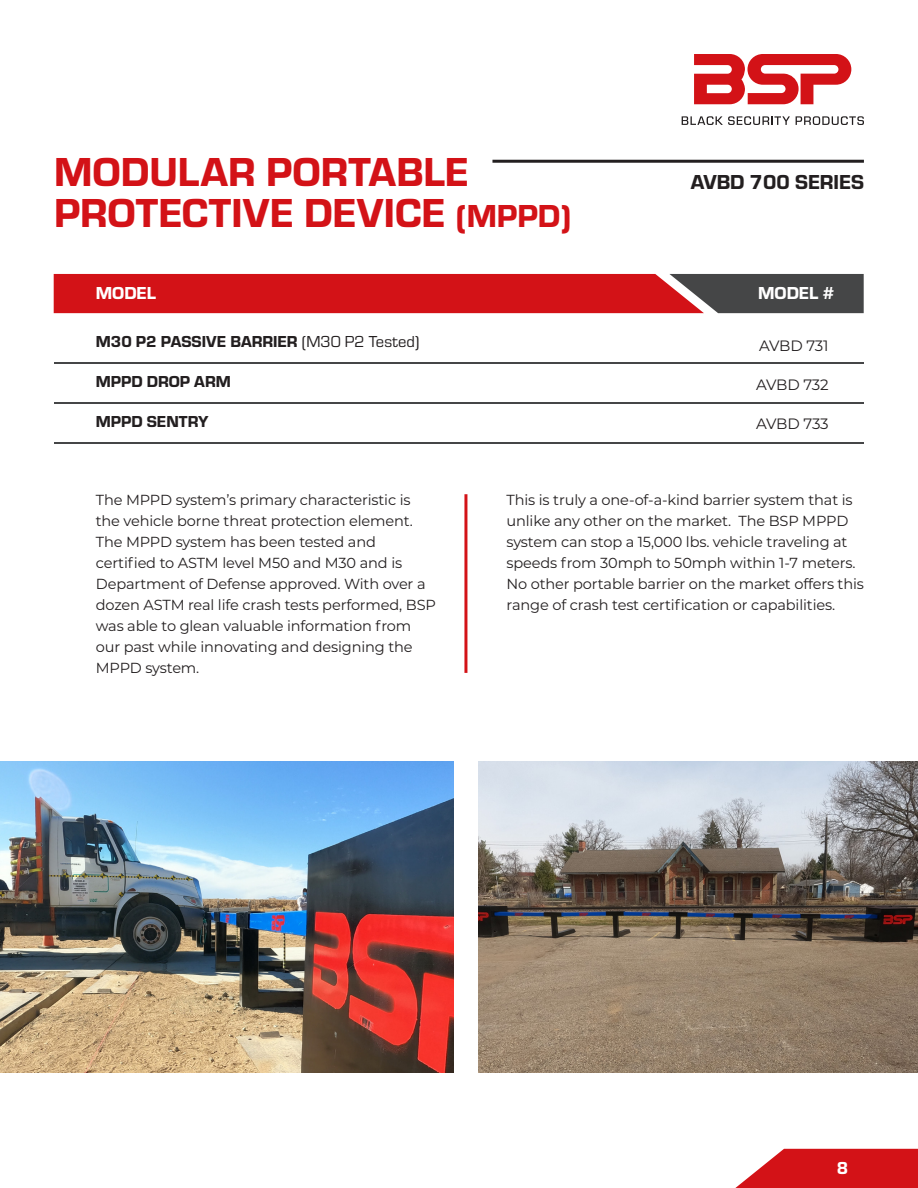
<style>
.page{position:relative;width:918px;height:1188px;background:#fff}
.page>*{position:absolute;margin:0;border:0;box-sizing:border-box;transform-origin:0 0}
.t1{font:42px "Eurostile Hea";color:#d31217}
.t2{font:21px "Eurostile Hea";color:#231f20}
.t3{font:18px "Eurostile Hea";color:#fff}
.t4{font:16.5px "Eurostile Hea";color:#231f20}
.t5{font:15px "Montserrat";letter-spacing:-.02em;color:#231f20}
.t6{font:14.55px/21px "Montserrat";letter-spacing:-.01em;color:#231f20}
.s1{font-size:33px}
.s2{font-family:"Eurostile"}
</style>
<div class="page">
<svg style="left:735px;top:1149px;width:183px;height:39px;background:#d83136"></svg>
<svg style="left:694px;top:54px;width:157px;height:50px"></svg>
<svg style="left:682px;top:116px;width:108px;height:9px"></svg>
<svg style="left:796px;top:116px;width:68px;height:9px"></svg>
<hr style="left:54px;top:363px;width:810px;height:1px;background:#454647">
<hr style="left:54px;top:402px;width:810px;height:2px;background:#454647">
<svg style="left:54px;top:274px;width:810px;height:39px;background:#b52125"></svg>
<hr style="left:54px;top:442px;width:810px;height:1px;background:#454647">
<img style="left:478px;top:762px;width:440px;height:310px">
<img style="left:0;top:762px;width:453px;height:310px">
<hr style="left:464px;top:494px;width:3px;height:179px;background:#d31217">
<hr style="left:492px;top:160px;width:372px;height:3px;background:#231f20">
<p class="t1" style="left:54px;top:143px;width:416px">MODULAR PORTABLE</p>
<p class="t1" style="left:54px;top:183px;width:519px">PROTECTIVE DEVICE <span class="s1">(MPPD)</span></p>
<p class="t3" style="left:96px;top:281px;width:62px">MODEL</p>
<p class="t4" style="left:96px;top:330px;width:325px">M30 P2 PASSIVE BARRIER <span class="s2">(M30 P2 Tested)</span></p>
<p class="t4" style="left:96px;top:370px;width:136px">MPPD DROP ARM</p>
<p class="t4" style="left:96px;top:410px;width:114px">MPPD SENTRY</p>
<p class="t2" style="left:691px;top:167px;width:175px">AVBD 700 SERIES</p>
<p class="t3" style="left:758px;top:281px;width:78px">MODEL #</p>
<p class="t5" style="left:759px;top:335px;width:71px">AVBD 731</p>
<p class="t5" style="left:756px;top:374px;width:74px">AVBD 732</p>
<p class="t5" style="left:756px;top:414px;width:74px">AVBD 733</p>
<p class="t6" style="left:96px;top:488px;width:342px">The MPPD system’s primary characteristic is the vehicle borne threat protection element.<br>The MPPD system has been tested and certified to ASTM level M50 and M30 and is Department of Defense approved. With over a dozen ASTM real life crash tests performed, BSP was able to glean valuable information from our past while innovating and designing the MPPD system.</p>
<p class="t6" style="left:507px;top:488px;width:359px">This is truly a one-of-a-kind barrier system that is unlike any other on the market. The BSP MPPD system can stop a 15,000 lbs. vehicle traveling at speeds from 30mph to 50mph within 1-7 meters.<br>No other portable barrier on the market offers this range of crash test certification or capabilities.</p>
<p class="t3" style="left:837px;top:1156px;width:13px">8</p>
</div>
